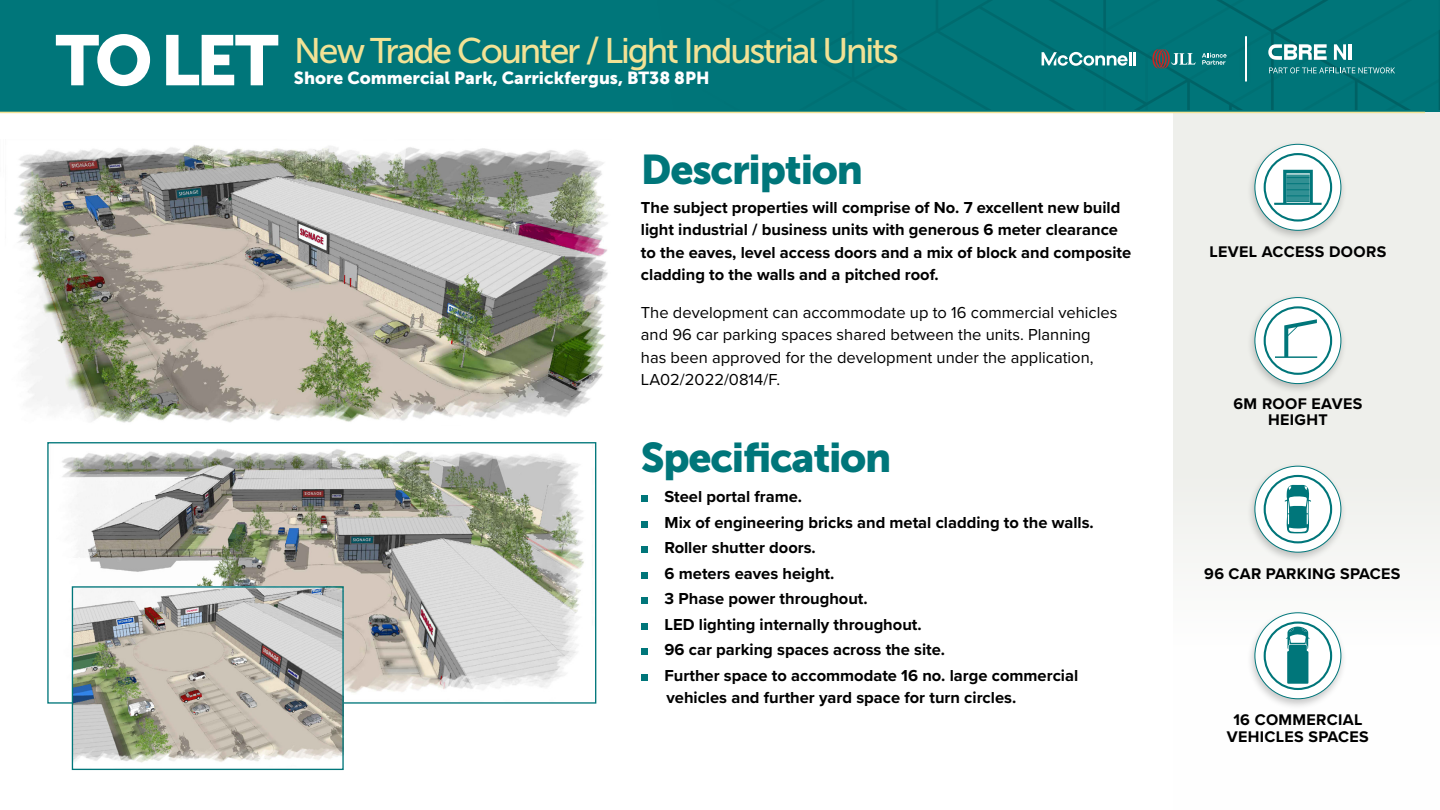
<style>
.page{position:relative;width:1440px;height:810px;background:#fff}
.page>*{position:absolute;margin:0;border:0;box-sizing:border-box;transform-origin:0 0}
.t1{font:70.5px "Museo Sans 900";color:#fff}
.t2{font:41.25px "Museo Sans 900";letter-spacing:-.03em;color:#00767a}
.t3{font:35.55px "Museo Sans 500";letter-spacing:-.06em;color:#f2e295}
.t4{font:17.4px "Museo Sans 900";color:#fff}
.t5{font:700 16.5px/22.5px "Proxima Nova";color:#000}
.t6{font:16.5px/22.5px "Proxima Nova";color:#000}
.t7{font:700 15.98px/16.6px "Proxima Nova";letter-spacing:.02em;color:#000;text-align:center}
</style>
<div class="page">
<img style="left:14px;top:145px;width:594px;height:278px">
<div style="left:1173px;top:71px;width:267px;height:739px;background:linear-gradient(to right,#f3f4f2,#f3f4f2)"></div>
<div style="left:0;top:0;width:1440px;height:110px;background:#007579"></div>
<hr style="left:0;top:112px;width:1425px;height:1px;background:#f2e295">
<div style="left:641px;top:495px;width:7px;height:7px;background:#00767a"></div>
<div style="left:641px;top:623px;width:7px;height:7px;background:#00767a"></div>
<div style="left:641px;top:597px;width:7px;height:7px;background:#00767a"></div>
<div style="left:641px;top:521px;width:7px;height:7px;background:#00767a"></div>
<div style="left:641px;top:648px;width:7px;height:7px;background:#00767a"></div>
<div style="left:641px;top:572px;width:7px;height:7px;background:#00767a"></div>
<div style="left:641px;top:546px;width:7px;height:7px;background:#00767a"></div>
<div style="left:641px;top:674px;width:7px;height:7px;background:#00767a"></div>
<img style="left:62px;top:449px;width:522px;height:253px">
<img style="left:74px;top:588px;width:268px;height:175px">
<div style="left:72px;top:586px;width:272px;height:184px;border:1px solid #00767a"></div>
<div style="left:1247px;top:141px;width:101px;height:100px;background:#000;opacity:.22"></div>
<svg style="left:1255px;top:144px;width:86px;height:86px"></svg>
<div style="left:1264px;top:153px;width:68px;height:69px;border:2px solid #00767a;border-radius:50%"></div>
<svg style="left:1283px;top:170px;width:30px;height:33px"></svg>
<div style="left:1274px;top:203px;width:48px;height:2px;background:#00767a;border:1px solid #00767a"></div>
<div style="left:1247px;top:294px;width:101px;height:101px;background:#000;opacity:.22"></div>
<svg style="left:1255px;top:298px;width:86px;height:86px"></svg>
<div style="left:1264px;top:306px;width:68px;height:69px;border:2px solid #00767a;border-radius:50%"></div>
<svg style="left:1275px;top:319px;width:42px;height:39px"></svg>
<div style="left:1247px;top:462px;width:101px;height:101px;background:#000;opacity:.22"></div>
<svg style="left:1255px;top:466px;width:86px;height:86px"></svg>
<div style="left:1264px;top:475px;width:68px;height:68px;border:2px solid #00767a;border-radius:50%"></div>
<svg style="left:1285px;top:485px;width:26px;height:48px"></svg>
<div style="left:1247px;top:609px;width:101px;height:101px;background:#000;opacity:.22"></div>
<svg style="left:1255px;top:613px;width:86px;height:86px"></svg>
<div style="left:1264px;top:622px;width:68px;height:68px;border:2px solid #00767a;border-radius:50%"></div>
<svg style="left:1286px;top:626px;width:24px;height:58px"></svg>
<svg style="left:1334px;top:44px;width:12px;height:16px"></svg>
<hr style="left:1349px;top:44px;width:3px;height:16px;background:#fff">
<svg style="left:1268px;top:44px;width:59px;height:16px"></svg>
<svg style="left:1269px;top:67px;width:126px;height:6px"></svg>
<div style="left:1238px;top:34px;width:15px;height:57px;background:#007478"></div>
<hr style="left:1246px;top:36px;width:1px;height:45px;background:#fff">
<hr style="left:1245px;top:36px;width:1px;height:45px;background:#fff">
<svg style="left:1042px;top:52px;width:94px;height:14px"></svg>
<svg style="left:1202px;top:53px;width:25px;height:12px"></svg>
<svg style="left:1152px;top:49px;width:44px;height:20px"></svg>
<p class="t1" style="left:56px;top:21px;width:224px">TO LET</p>
<p class="t3" style="left:294px;top:31px;width:606px">New Trade Counter / Light Industrial Units</p>
<p class="t4" style="left:294px;top:68px;width:417px">Shore Commercial Park, Carrickfergus, BT38 8PH</p>
<p class="t2" style="left:641px;top:146px;width:224px">Description</p>
<p class="t5" style="left:641px;top:195px;width:492px">The subject properties will comprise of No. 7 excellent new build light industrial / business units with generous 6 meter clearance to the eaves, level access doors and a mix of block and composite cladding to the walls and a pitched roof.</p>
<p class="t6" style="left:641px;top:300px;width:478px">The development can accommodate up to 16 commercial vehicles and 96 car parking spaces shared between the units. Planning has been approved for the development under the application, LA02/2022/0814/F.</p>
<p class="t2" style="left:641px;top:434px;width:252px">Specification</p>
<p class="t5" style="left:665px;top:485px;width:139px">Steel portal frame.</p>
<p class="t5" style="left:665px;top:510px;width:431px">Mix of engineering bricks and metal cladding to the walls.</p>
<p class="t5" style="left:665px;top:536px;width:153px">Roller shutter doors.</p>
<p class="t5" style="left:665px;top:561px;width:171px">6 meters eaves height.</p>
<p class="t5" style="left:665px;top:587px;width:205px">3 Phase power throughout.</p>
<p class="t5" style="left:665px;top:613px;width:259px">LED lighting internally throughout.</p>
<p class="t5" style="left:665px;top:638px;width:282px">96 car parking spaces across the site.</p>
<p class="t5" style="left:665px;top:664px;width:415px">Further space to accommodate 16 no. large commercial vehicles and further yard space for turn circles.</p>
<p class="t7" style="left:1210px;top:243px;width:178px">LEVEL ACCESS DOORS</p>
<p class="t7" style="left:1234px;top:395px;width:130px">6M ROOF EAVES<br>HEIGHT</p>
<p class="t7" style="left:1204px;top:565px;width:198px">96 CAR PARKING SPACES</p>
<p class="t7" style="left:1227px;top:711px;width:143px">16 COMMERCIAL<br>VEHICLES SPACES</p>
</div>
